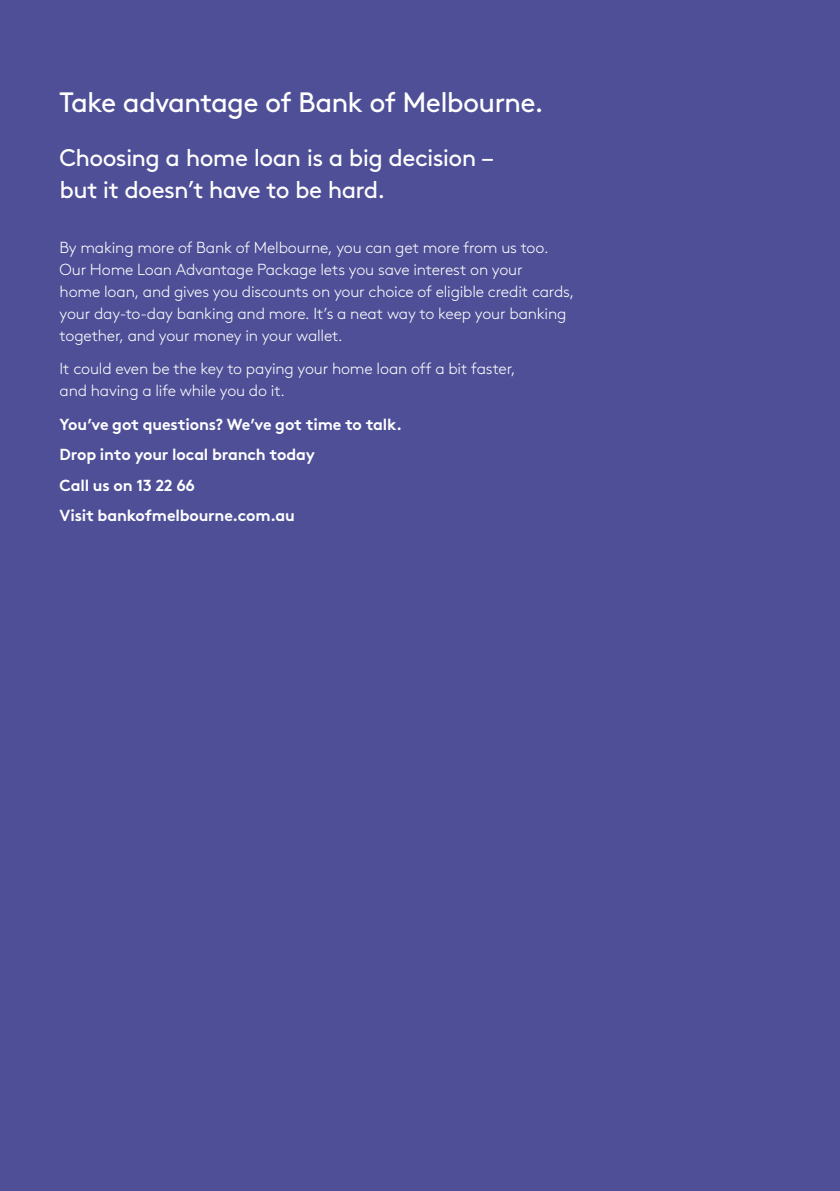
<style>
.page{position:relative;width:840px;height:1191px;background:#fff}
.page>*{position:absolute;margin:0;border:0;box-sizing:border-box;transform-origin:0 0}
.H1_LRG_not_TOC{font:28px "Brown";letter-spacing:-.03em;color:#fff}
.H1_SML{font:24px/32px "Brown";letter-spacing:-.025em;color:#fff}
.Body{font:300 16px/22px "Brown";letter-spacing:-.01em;color:#fff}
.Body-2{font:700 16px "Brown";letter-spacing:-.015em;color:#fff}
</style>
<div class="page">
<div style="left:0;top:0;width:839px;height:1191px;background:#4e4f97"></div>
<p class="H1_LRG_not_TOC" style="left:60px;top:81px;width:485px">Take advantage of Bank of Melbourne.</p>
<p class="H1_SML" style="left:60px;top:140px;width:435px">Choosing a home loan is a big decision – but it doesn’t have to be hard.</p>
<p class="Body" style="left:60px;top:235px;width:516px">By making more of Bank of Melbourne, you can get more from us too.<br>Our Home Loan Advantage Package lets you save interest on your<br>home loan, and gives you discounts on your choice of eligible credit cards, your day-to-day banking and more. It’s a neat way to keep your banking together, and your money in your wallet.</p>
<p class="Body" style="left:60px;top:357px;width:457px">It could even be the key to paying your home loan off a bit faster, and having a life while you do it.</p>
<p class="Body-2" style="left:60px;top:411px;width:344px">You’ve got questions? We’ve got time to talk.</p>
<p class="Body-2" style="left:60px;top:442px;width:257px">Drop into your local branch today</p>
<p class="Body-2" style="left:60px;top:472px;width:137px">Call us on 13 22 66</p>
<p class="Body-2" style="left:60px;top:503px;width:237px">Visit bankofmelbourne.com.au</p>
</div>
